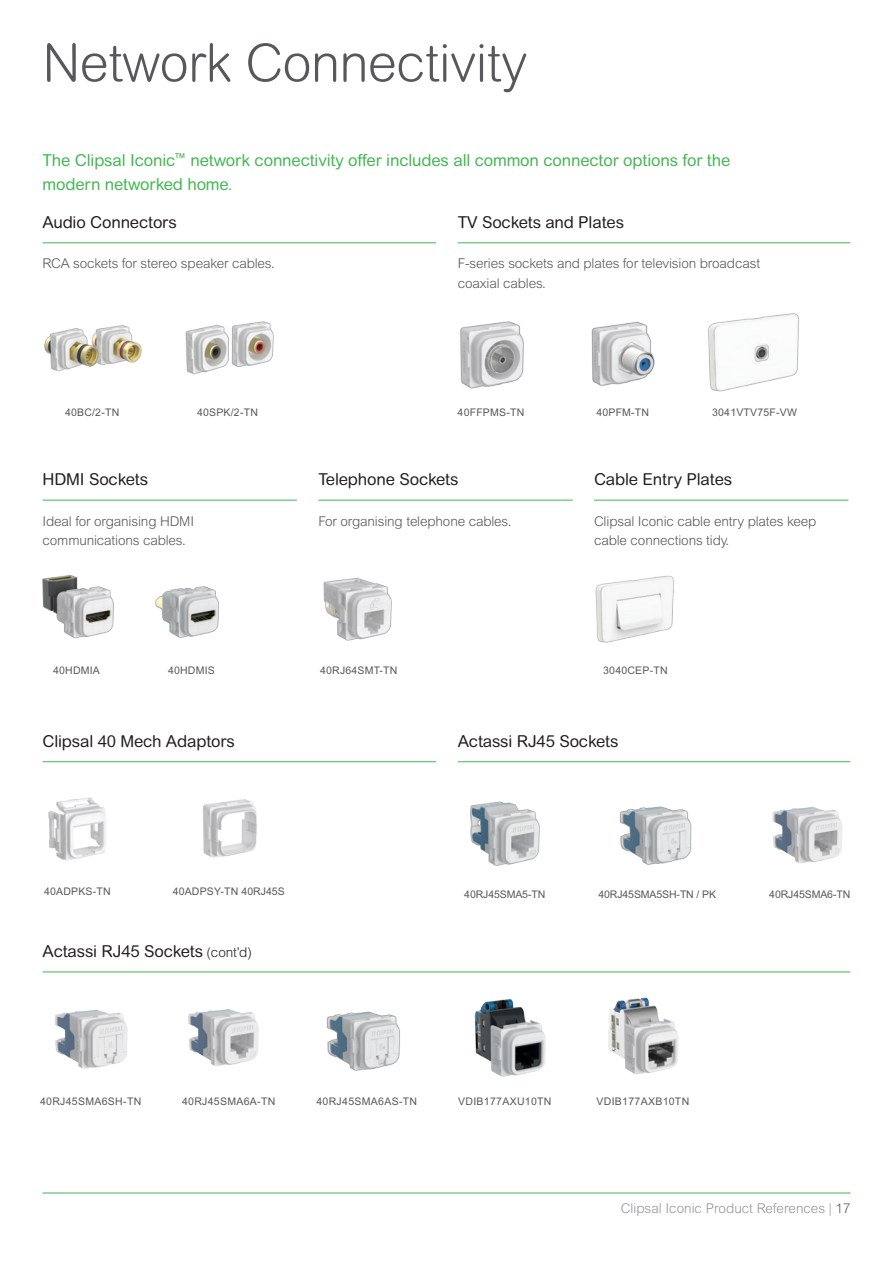
<style>
.page{position:relative;width:893px;height:1263px;background:#fff}
.page>*{position:absolute;margin:0;border:0;box-sizing:border-box;transform-origin:0 0}
.SecHead_35pt_Grey{font:300 52.5px "Arial Rounded MT Pro";letter-spacing:-.01em;color:#57585a}
.Cat_SUBhead_11pt_Bla{font:16.5px "Arial Rounded MT Pro";letter-spacing:-.01em;color:#231f20}
.Intro_11pt_Reg_GREEN{font:16.5px/24px "Arial Rounded MT Pro";letter-spacing:-.01em;color:#42b751}
.body{font:300 13.5px/19.5px "Arial MT Pro";letter-spacing:-.01em;color:#57585a}
.t1{font:300 13.5px "Arial Rounded MT Pro";color:#939598}
.Cat_Product_Desc{font:10.5px "Arial MT Pro";letter-spacing:.02em;color:#57585a}
.Cat_Product_Desc-2{font:10.5px "Arial MT Pro";letter-spacing:-.01em;color:#57585a}
.s1{font-family:"Arial MT Pro";font-weight:300;font-size:13.5px}
.s2{color:#57585a}
</style>
<div class="page">
<hr style="left:43px;top:1192px;width:807px;height:1px;background:#42b751">
<hr style="left:594px;top:500px;width:254px;height:1px;background:#42b751">
<img style="left:595px;top:575px;width:79px;height:68px">
<hr style="left:43px;top:500px;width:254px;height:1px;background:#42b751">
<hr style="left:318px;top:500px;width:255px;height:1px;background:#42b751">
<img style="left:323px;top:577px;width:69px;height:64px">
<img style="left:42px;top:575px;width:72px;height:64px">
<img style="left:155px;top:586px;width:64px;height:52px">
<hr style="left:43px;top:971px;width:807px;height:1px;background:#42b751">
<hr style="left:458px;top:761px;width:392px;height:1px;background:#42b751">
<img style="left:55px;top:1009px;width:73px;height:60px">
<img style="left:188px;top:1009px;width:71px;height:57px">
<hr style="left:43px;top:761px;width:393px;height:1px;background:#42b751">
<img style="left:48px;top:797px;width:58px;height:64px">
<img style="left:203px;top:799px;width:54px;height:59px">
<img style="left:608px;top:997px;width:71px;height:78px">
<img style="left:619px;top:806px;width:73px;height:59px">
<img style="left:326px;top:1011px;width:74px;height:60px">
<img style="left:772px;top:807px;width:70px;height:57px">
<img style="left:474px;top:999px;width:72px;height:78px">
<img style="left:470px;top:801px;width:70px;height:65px">
<hr style="left:43px;top:242px;width:393px;height:1px;background:#42b751">
<hr style="left:458px;top:242px;width:392px;height:1px;background:#42b751">
<img style="left:460px;top:321px;width:64px;height:68px">
<img style="left:591px;top:321px;width:64px;height:65px">
<img style="left:708px;top:313px;width:91px;height:79px">
<img style="left:44px;top:325px;width:98px;height:47px">
<img style="left:185px;top:321px;width:89px;height:54px">
<p class="SecHead_35pt_Grey" style="left:43px;top:32px;width:486px">Network Connectivity</p>
<p class="Intro_11pt_Reg_GREEN" style="left:43px;top:149px;width:689px">The Clipsal Iconic<sup>™</sup> network connectivity offer includes all common connector options for the modern networked home.</p>
<p class="Cat_SUBhead_11pt_Bla" style="left:43px;top:212px;width:136px">Audio Connectors</p>
<p class="body" style="left:43px;top:254px;width:234px">RCA sockets for stereo speaker cables.</p>
<p class="Cat_SUBhead_11pt_Bla" style="left:458px;top:212px;width:168px">TV Sockets and Plates</p>
<p class="body" style="left:458px;top:254px;width:304px">F-series sockets and plates for television broadcast coaxial cables.</p>
<p class="Cat_Product_Desc" style="left:65px;top:406px;width:56px">40BC/2-TN</p>
<p class="Cat_Product_Desc" style="left:197px;top:406px;width:62px">40SPK/2-TN</p>
<p class="Cat_Product_Desc" style="left:458px;top:406px;width:68px">40FFPMS-TN</p>
<p class="Cat_Product_Desc" style="left:596px;top:406px;width:54px">40PFM-TN</p>
<p class="Cat_Product_Desc" style="left:712px;top:406px;width:86px">3041VTV75F-VW</p>
<p class="Cat_SUBhead_11pt_Bla" style="left:43px;top:469px;width:107px">HDMI Sockets</p>
<p class="body" style="left:43px;top:511px;width:153px">Ideal for organising HDMI communications cables.</p>
<p class="Cat_SUBhead_11pt_Bla" style="left:318px;top:469px;width:142px">Telephone Sockets</p>
<p class="body" style="left:318px;top:511px;width:195px">For organising telephone cables.</p>
<p class="Cat_Product_Desc" style="left:53px;top:664px;width:48px">40HDMIA</p>
<p class="Cat_Product_Desc" style="left:168px;top:664px;width:48px">40HDMIS</p>
<p class="Cat_Product_Desc" style="left:320px;top:664px;width:79px">40RJ64SMT-TN</p>
<p class="Cat_SUBhead_11pt_Bla" style="left:594px;top:469px;width:140px">Cable Entry Plates</p>
<p class="body" style="left:594px;top:511px;width:224px">Clipsal Iconic cable entry plates keep cable connections tidy.</p>
<p class="Cat_Product_Desc" style="left:603px;top:664px;width:66px">3040CEP-TN</p>
<p class="Cat_SUBhead_11pt_Bla" style="left:43px;top:731px;width:194px">Clipsal 40 Mech Adaptors</p>
<p class="Cat_Product_Desc" style="left:44px;top:885px;width:68px">40ADPKS-TN</p>
<p class="Cat_Product_Desc" style="left:173px;top:885px;width:114px">40ADPSY-TN 40RJ45S</p>
<p class="Cat_SUBhead_11pt_Bla" style="left:43px;top:941px;width:211px">Actassi RJ45 Sockets <span class="s1">(cont’d)</span></p>
<p class="Cat_SUBhead_11pt_Bla" style="left:458px;top:731px;width:162px">Actassi RJ45 Sockets</p>
<p class="Cat_Product_Desc-2" style="left:464px;top:888px;width:83px">40RJ45SMA5-TN</p>
<p class="Cat_Product_Desc-2" style="left:598px;top:888px;width:119px">40RJ45SMA5SH-TN / PK</p>
<p class="Cat_Product_Desc-2" style="left:769px;top:888px;width:83px">40RJ45SMA6-TN</p>
<p class="Cat_Product_Desc" style="left:40px;top:1095px;width:103px">40RJ45SMA6SH-TN</p>
<p class="Cat_Product_Desc" style="left:182px;top:1095px;width:95px">40RJ45SMA6A-TN</p>
<p class="Cat_Product_Desc" style="left:316px;top:1095px;width:102px">40RJ45SMA6AS-TN</p>
<p class="Cat_Product_Desc" style="left:458px;top:1095px;width:95px">VDIB177AXU10TN</p>
<p class="Cat_Product_Desc" style="left:596px;top:1095px;width:94px">VDIB177AXB10TN</p>
<p class="t1" style="left:621px;top:1201px;width:231px">Clipsal Iconic Product References | <span class="s2">17</span></p>
</div>
